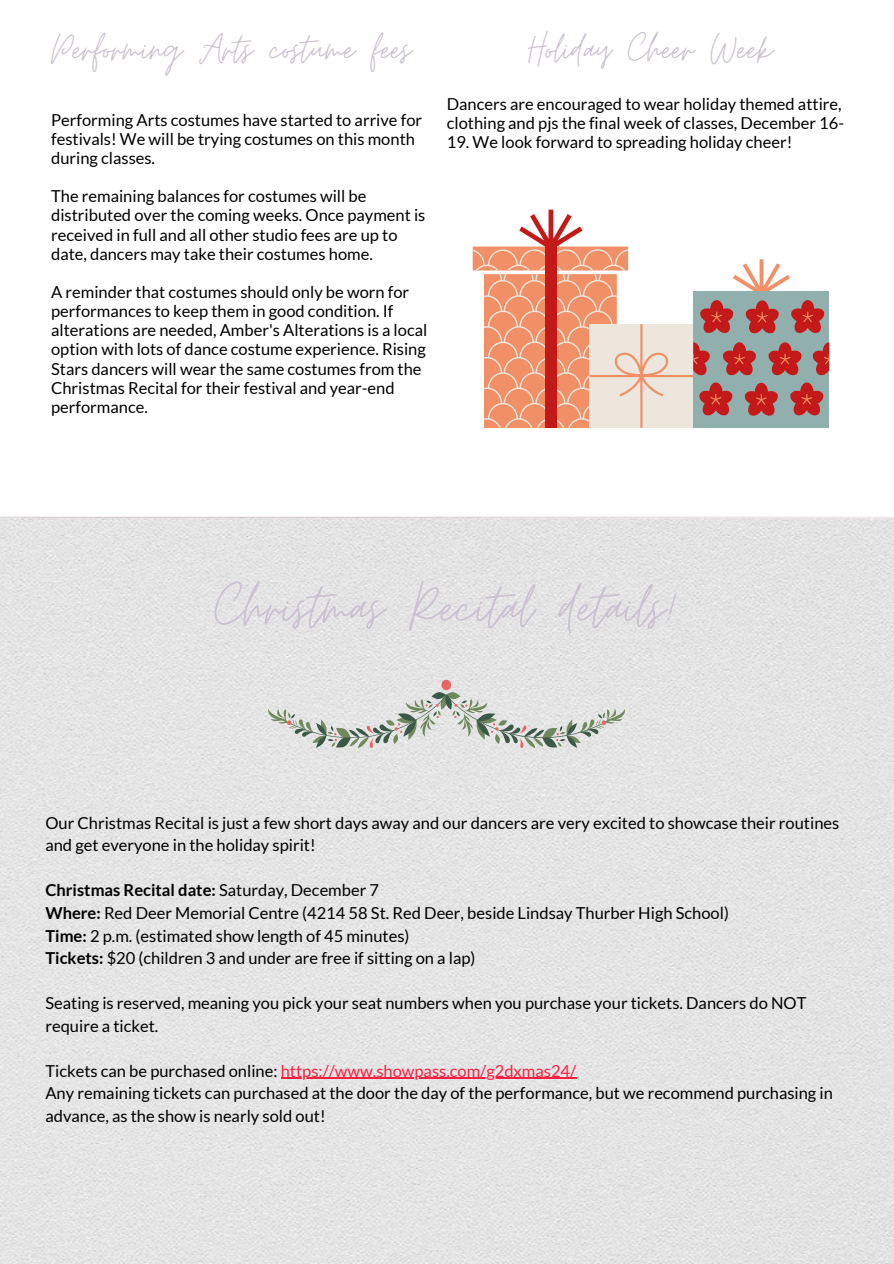
<style>
.page{position:relative;width:894px;height:1264px;background:#fff}
.page>*{position:absolute;margin:0;border:0;box-sizing:border-box;transform-origin:0 0}
.t1{font:67.5px "Moon Time";color:#cbc1d0}
.t2{font:45px "Moon Time";color:#cbc1d0}
.t3{font:16.5px/19.2px "Lato";color:#000}
.t4{font:16.5px "Lato";color:#fc1f3f}
.t5{font:700 16.5px "Lato";color:#000}
.s1{font-weight:400}
.s2{font-weight:700}
.s3{color:#000}
</style>
<div class="page">
<img style="left:0;top:516px;width:893px;height:747px">
<svg style="left:268px;top:679px;width:356px;height:69px;background:#d0d2ce"></svg>
<svg style="left:472px;top:210px;width:357px;height:218px"></svg>
<hr style="left:281px;top:1077px;width:295px;height:1px;background:#fc1f3f">
<h2 class="t2" style="left:51px;top:22px;width:362px">Performing Arts costume fees</h2>
<p class="t3" style="left:51px;top:110px;width:372px">Performing Arts costumes have started to arrive for festivals! We will be trying costumes on this month during classes.</p>
<p class="t3" style="left:51px;top:186px;width:375px">The remaining balances for costumes will be distributed over the coming weeks. Once payment is received in full and all other studio fees are up to date, dancers may take their costumes home.</p>
<p class="t3" style="left:51px;top:282px;width:377px">A reminder that costumes should only be worn for performances to keep them in good condition. If alterations are needed, Amber's Alterations is a local option with lots of dance costume experience. Rising Stars dancers will wear the same costumes from the Christmas Recital for their festival and year-end performance.</p>
<h2 class="t2" style="left:528px;top:22px;width:246px">Holiday Cheer Week</h2>
<p class="t3" style="left:446px;top:94px;width:398px">Dancers are encouraged to wear holiday themed attire, clothing and pjs the final week of classes, December 16-</p>
<p class="t3" style="left:446px;top:132px;width:347px">19. We look forward to spreading holiday cheer!</p>
<p class="t1" style="left:214px;top:566px;width:465px">Christmas Recital details!</p>
<p class="t3" style="left:45px;top:811px;width:795px;line-height:22.5px">Our Christmas Recital is just a few short days away and our dancers are very excited to showcase their routines and get everyone in the holiday spirit!</p>
<h1 class="t5" style="left:45px;top:880px;width:335px">Christmas Recital date: <span class="s1">Saturday, December 7</span></h1>
<p class="t3" style="left:45px;top:903px;width:684px"><span class="s2">Where:</span> Red Deer Memorial Centre (4214 58 St. Red Deer, beside Lindsay Thurber High School)</p>
<p class="t3" style="left:45px;top:925px;width:365px"><span class="s2">Time:</span> 2 p.m. (estimated show length of 45 minutes)</p>
<p class="t3" style="left:45px;top:948px;width:431px"><span class="s2">Tickets:</span> $20 (children 3 and under are free if sitting on a lap)</p>
<p class="t3" style="left:45px;top:991px;width:762px;line-height:22.5px">Seating is reserved, meaning you pick your seat numbers when you purchase your tickets. Dancers do NOT require a ticket.</p>
<p class="t4" style="left:45px;top:1060px;width:532px"><span class="s3">Tickets can be purchased online:</span> https://www.showpass.com/g2dxmas24/</p>
<p class="t3" style="left:45px;top:1083px;width:788px">Any remaining tickets can purchased at the door the day of the performance, but we recommend purchasing in</p>
<p class="t3" style="left:45px;top:1105px;width:282px">advance, as the show is nearly sold out!</p>
</div>
